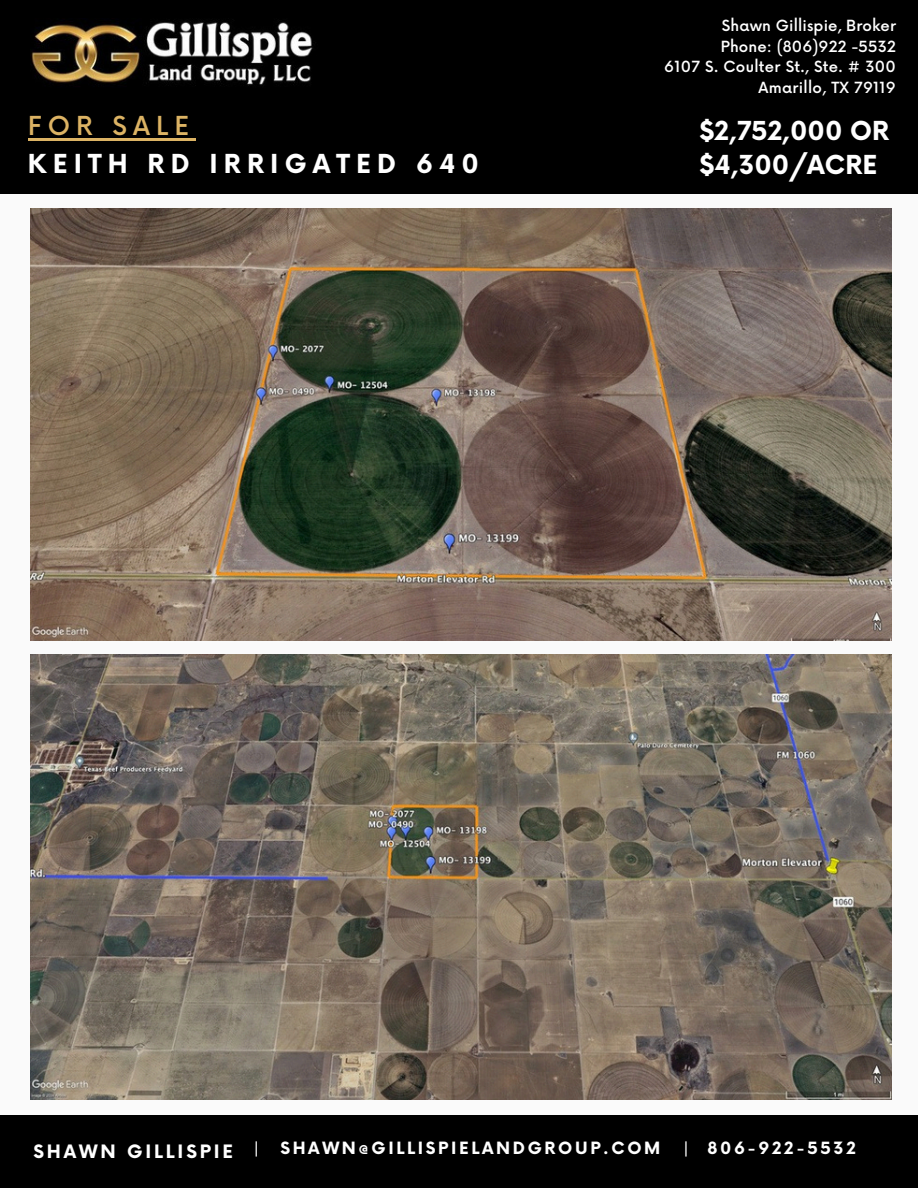
<style>
.page{position:relative;width:918px;height:1188px;background:#fafafa}
.page>*{position:absolute;margin:0;border:0;box-sizing:border-box;transform-origin:0 0}
.t1{font:700 25.5px/38.2px "Now";letter-spacing:.24em;color:#fff}
.t2{font:700 25.5px/33.8px "Now";color:#fff}
.t3{font:700 18px "Now";letter-spacing:.16em;color:#fff}
.t4{font:500 16.8px "Now";color:#fff}
.t5{font:700 16.5px "Now";letter-spacing:.16em;color:#fff}
.t6{font:500 15px/21.3px "Now";letter-spacing:.01em;color:#fff}
.s1{font-weight:500;color:#dcb364}
</style>
<div class="page">
<div style="left:0;top:0;width:918px;height:194px;background:#000"></div>
<img style="left:31px;top:22px;width:282px;height:64px">
<img style="left:30px;top:208px;width:862px;height:432px">
<img style="left:30px;top:655px;width:862px;height:444px">
<div style="left:0;top:1115px;width:918px;height:73px;background:#000"></div>
<hr style="left:28px;top:139px;width:167px;height:2px;background:#dcb364">
<p class="t6" style="left:721px;top:16px;width:177px">Shawn Gillispie, Broker<br>Phone: (806)922 -5532</p>
<h1 class="t6" style="left:664px;top:57px;width:233px">6107 S. Coulter St., Ste. # 300</h1>
<p class="t6" style="left:758px;top:77px;width:139px">Amarillo, TX 79119</p>
<p class="t1" style="left:28px;top:108px;width:453px"><span class="s1">FOR SALE<br></span>KEITH RD IRRIGATED 640</p>
<p class="t2" style="left:700px;top:116px;width:191px">$2,752,000 OR $4,300/ACRE</p>
<h2 class="t3" style="left:33px;top:1142px;width:201px">SHAWN GILLISPIE</h2>
<p class="t4" style="left:254px;top:1139px;width:7px">|</p>
<p class="t5" style="left:280px;top:1139px;width:382px">SHAWN@GILLISPIELANDGROUP.COM</p>
<h2 class="t4" style="left:683px;top:1139px;width:7px">|</h2>
<h3 class="t5" style="left:707px;top:1139px;width:150px">806-922-5532</h3>
</div>
